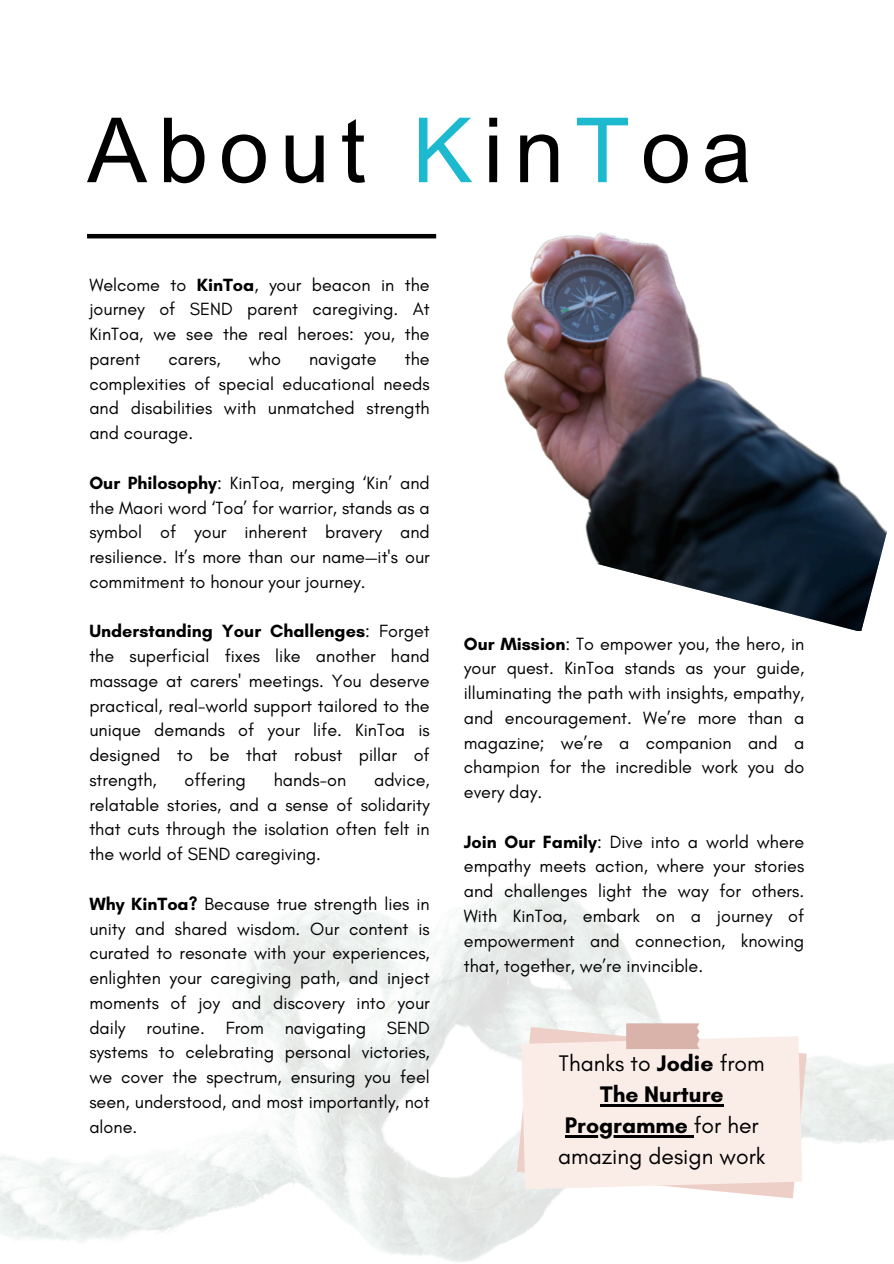
<style>
.page{position:relative;width:894px;height:1264px;background:#fff}
.page>*{position:absolute;margin:0;border:0;box-sizing:border-box;transform-origin:0 0}
.t1{font:90px "Arial Unicode MS";letter-spacing:.12em;color:#000}
.t2{font:22.95px/31.2px "Glacial Indifference";color:#000}
.t3{font:700 22.95px/31.2px "Glacial Indifference";color:#000;text-align:center}
.t4{font:18px/24.8px "Glacial Indifference";color:#000;text-align:justify}
.s1{color:#1db9ce}
.s2{font-weight:700}
.s3{font-weight:400}
</style>
<div class="page">
<hr style="left:87px;top:234px;width:349px;height:4px;background:#000">
<svg style="left:516px;top:1027px;width:290px;height:171px"></svg>
<svg style="left:521px;top:1023px;width:281px;height:166px;background:#f6e8e2"></svg>
<hr style="left:600px;top:1104px;width:123px;height:2px;background:#000">
<hr style="left:564px;top:1135px;width:129px;height:2px;background:#000">
<img style="left:408px;top:232px;width:479px;height:399px">
<p class="t1" style="left:87px;top:86px;width:666px">About <span class="s1">K</span>in<span class="s1">T</span>oa</p>
<p class="t4" style="left:89px;top:272px;width:342px">Welcome to <span class="s2">KinToa</span>, your beacon in the journey of SEND parent caregiving. At KinToa, we see the real heroes: you, the parent</p>
<p class="t4" style="left:89px;top:346px;width:342px;text-indent:315px">the complexities of special educational needs and disabilities with unmatched strength and courage.</p>
<p class="t4" style="left:89px;top:470px;width:342px"><span class="s2">Our Philosophy</span>: KinToa, merging ‘Kin’ and the Maori word ‘Toa’ for warrior, stands as a symbol of your inherent bravery and resilience. It’s more than our name—it's our commitment to honour your journey.</p>
<p class="t4" style="left:89px;top:618px;width:342px"><span class="s2">Understanding Your Challenges</span>: Forget the superficial fixes like another hand massage at carers' meetings. You deserve practical, real-world support tailored to the unique demands of your life. KinToa is designed to be that robust pillar of strength,</p>
<p class="t4" style="left:168px;top:346px;width:54px">carers,</p>
<p class="t4" style="left:249px;top:346px;width:34px">who</p>
<p class="t4" style="left:309px;top:346px;width:69px">navigate</p>
<p class="t4" style="left:89px;top:767px;width:342px;text-indent:284px">advice, relatable stories, and a sense of solidarity that cuts through the isolation often felt in the world of SEND caregiving.</p>
<p class="t4" style="left:89px;top:891px;width:342px"><span class="s2">Why KinToa?</span> Because true strength lies in unity and shared wisdom. Our content is curated to resonate with your experiences, enlighten your caregiving path, and inject moments of joy and discovery into your daily routine. From navigating SEND systems to celebrating personal victories, we cover the spectrum, ensuring you feel seen, understood, and most importantly, not alone.</p>
<p class="t4" style="left:184px;top:767px;width:63px">offering</p>
<p class="t4" style="left:273px;top:767px;width:74px">hands-on</p>
<p class="t4" style="left:463px;top:631px;width:342px"><span class="s2">Our Mission</span>: To empower you, the hero, in your quest. KinToa stands as your guide, illuminating the path with insights, empathy, and encouragement. We’re more than a magazine; we’re a companion and a champion for the incredible work you do every day.</p>
<h1 class="t4" style="left:463px;top:829px;width:342px"><span class="s2">Join Our Family</span>: Dive into a world where empathy meets action, where your stories and challenges light the way for others.<br>With KinToa, embark on a journey of empowerment and connection, knowing that, together, we’re invincible.</h1>
<p class="t3" style="left:559px;top:1047px;width:207px"><span class="s3">Thanks to</span> Jodie <span class="s3">from<br></span>The Nurture</p>
<p class="t2" style="left:558px;top:1109px;width:209px"><span class="s2">Programme</span> for her amazing design work</p>
</div>
